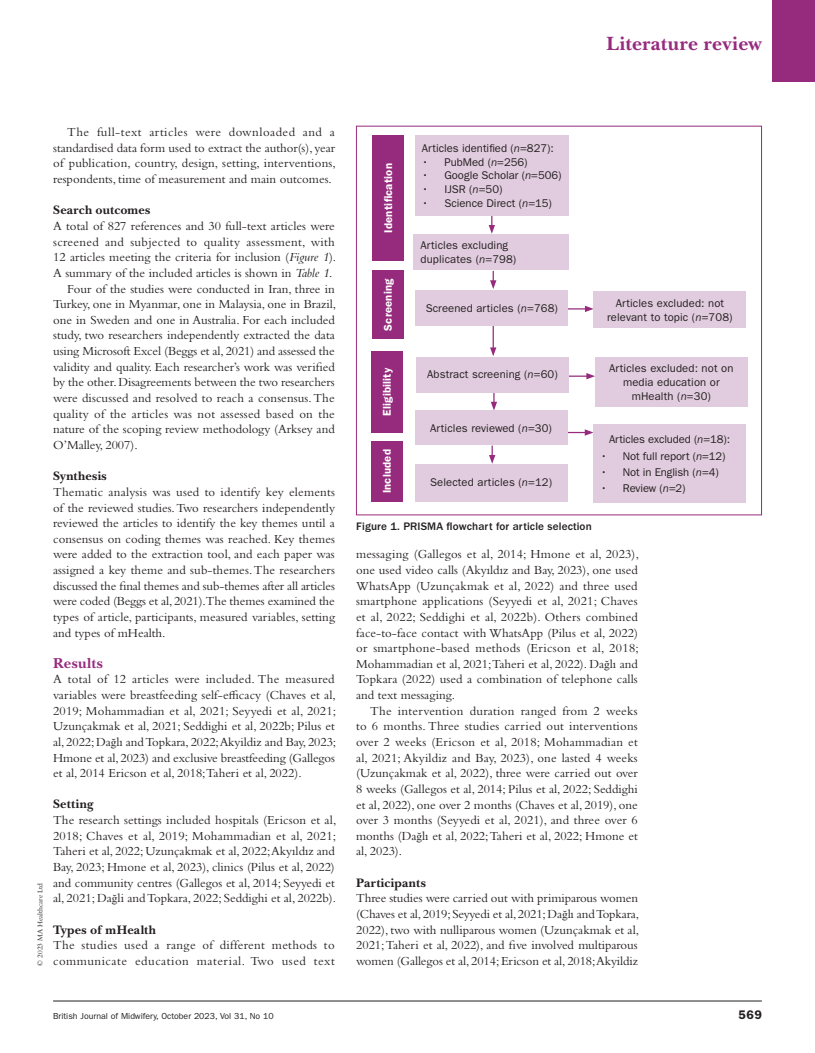
<style>
.page{position:relative;width:815px;height:1053px;background:#fff}
.page>*{position:absolute;margin:0;border:0;box-sizing:border-box;transform-origin:0 0}
.t1{font:700 20px "New Baskerville Std";letter-spacing:.015em;color:#962b7d}
.t2{font:700 15px "New Baskerville Std";letter-spacing:.025em;color:#962b7d}
.t3{font:12.75px/15.6px "Bembo Std";color:#231f20;text-align:justify}
.t4{font:12.75px/15.6px "Bembo Std";letter-spacing:.03em;color:#231f20}
.t5{font:700 12.75px "New Baskerville Std";letter-spacing:.02em;color:#231f20}
.t6{font:12.75px "Bembo Std";letter-spacing:.025em;color:#231f20}
.t7{font:600 12.5px "ITC Franklin Gothic Std";color:#231f20}
.t8{font:11.25px/13.8px "ITC Franklin Gothic Std";letter-spacing:.01em;color:#231f20;text-align:center}
.t9{font:11.25px "ITC Franklin Gothic Std";letter-spacing:-.01em;color:#231f20}
.t10{font:500 11.25px "ITC Franklin Gothic Std";letter-spacing:.01em;color:#231f20}
.t11{font:600 11.25px "ITC Franklin Gothic Std";letter-spacing:.02em;color:#fff}
.t12{font:8.75px "ITC Franklin Gothic Std";color:#231f20}
.t13{font:7.5px "Bembo Std";color:#231f20}
.s1{font-style:italic}
.s2{font-family:"Times New Roman";font-size:11.25px}
</style>
<div class="page">
<hr style="left:53px;top:1000px;width:709px;height:1px;background:#231f20">
<div style="left:772px;top:0;width:43px;height:81px;background:#962b7d"></div>
<div style="left:356px;top:126px;width:406px;height:389px;border:1px solid #962b7d"></div>
<svg style="left:489px;top:215px;width:6px;height:19px"></svg>
<svg style="left:490px;top:271px;width:6px;height:18px"></svg>
<svg style="left:489px;top:445px;width:6px;height:18px"></svg>
<svg style="left:490px;top:325px;width:6px;height:31px"></svg>
<svg style="left:491px;top:392px;width:6px;height:18px"></svg>
<svg style="left:568px;top:306px;width:26px;height:6px"></svg>
<svg style="left:569px;top:373px;width:26px;height:6px"></svg>
<svg style="left:567px;top:429px;width:26px;height:6px"></svg>
<div style="left:415px;top:135px;width:154px;height:80px;background:#e1cbde"></div>
<div style="left:416px;top:290px;width:152px;height:35px;background:#e1cbde"></div>
<div style="left:416px;top:356px;width:153px;height:36px;background:#e1cbde"></div>
<div style="left:415px;top:410px;width:152px;height:35px;background:#e1cbde"></div>
<div style="left:415px;top:463px;width:152px;height:38px;background:#e1cbde"></div>
<div style="left:413px;top:234px;width:156px;height:35px;background:#e1cbde"></div>
<div style="left:594px;top:292px;width:152px;height:36px;background:#e1cbde"></div>
<div style="left:595px;top:357px;width:152px;height:50px;background:#e1cbde"></div>
<div style="left:593px;top:424px;width:153px;height:79px;background:#e1cbde"></div>
<div style="left:373px;top:135px;width:31px;height:125px;background:#962b7d"></div>
<div style="left:371px;top:441px;width:32px;height:60px;background:#962b7d"></div>
<div style="left:372px;top:270px;width:32px;height:68px;background:#962b7d"></div>
<div style="left:371px;top:351px;width:32px;height:81px;background:#962b7d"></div>
<h1 class="t1" style="left:606px;top:31px;width:157px">Literature review</h1>
<p class="t13" style="left:36px;top:965px;width:84px;rotate:-90deg">© 2023 MA Healthcare Ltd</p>
<p class="t3" style="left:53px;top:124px;width:284px;text-indent:14px">The full-text articles were downloaded and a standardised data form used to extract the author(s), year of publication, country, design, setting, interventions, respondents, time of measurement and main outcomes.</p>
<p class="t5" style="left:53px;top:203px;width:99px">Search outcomes</p>
<p class="t3" style="left:53px;top:218px;width:283px">A total of 827 references and 30 full-text articles were</p>
<p class="t6" style="left:53px;top:234px;width:283px">screened and subjected to quality assessment, with</p>
<p class="t3" style="left:53px;top:249px;width:285px">12 articles meeting the criteria for inclusion (<span class="s1">Figure 1</span>).</p>
<p class="t3" style="left:53px;top:265px;width:281px">A summary of the included articles is shown in <span class="s1">Table 1</span>.</p>
<p class="t3" style="left:67px;top:280px;width:269px">Four of the studies were conducted in Iran, three in</p>
<p class="t3" style="left:53px;top:296px;width:284px">Turkey, one in Myanmar, one in Malaysia, one in Brazil,</p>
<p class="t3" style="left:53px;top:312px;width:283px">one in Sweden and one in Australia. For each included</p>
<p class="t3" style="left:53px;top:327px;width:283px">study, two researchers independently extracted the data</p>
<p class="t3" style="left:53px;top:343px;width:283px">using Microsoft Excel (Beggs et al, 2021) and assessed the</p>
<p class="t3" style="left:53px;top:358px;width:283px">validity and quality. Each researcher’s work was verified</p>
<p class="t3" style="left:53px;top:374px;width:283px">by the other. Disagreements between the two researchers</p>
<p class="t3" style="left:53px;top:390px;width:283px">were discussed and resolved to reach a consensus. The</p>
<p class="t3" style="left:53px;top:405px;width:283px">quality of the articles was not assessed based on the</p>
<p class="t3" style="left:53px;top:421px;width:283px">nature of the scoping review methodology (Arksey and</p>
<p class="t3" style="left:53px;top:437px;width:86px">O’Malley, 2007).</p>
<p class="t5" style="left:53px;top:468px;width:55px">Synthesis</p>
<p class="t3" style="left:53px;top:484px;width:283px">Thematic analysis was used to identify key elements of the reviewed studies. Two researchers independently reviewed the articles to identify the key themes until a consensus on coding themes was reached. Key themes were added to the extraction tool, and each paper was assigned a key theme and sub-themes. The researchers discussed the final themes and sub-themes after all articles were coded (Beggs et al, 2021).The themes examined the types of article, participants, measured variables, setting and types of mHealth.</p>
<p class="t2" style="left:53px;top:654px;width:51px">Results</p>
<p class="t3" style="left:53px;top:671px;width:285px;text-align:left">A total of 12 articles were included. The measured variables were breastfeeding self-efficacy (Chaves et al, 2019; Mohammadian et al, 2021; Seyyedi et al, 2021; Uzunçakmak et al, 2021; Seddighi et al, 2022b; Pilus et al, 2022; Da<span class="s2">ğ</span>lı and Topkara, 2022;Akyildiz and Bay, 2023; Hmone et al, 2023) and exclusive breastfeeding (Gallegos et al, 2014 Ericson et al, 2018;Taheri et al, 2022).</p>
<p class="t5" style="left:53px;top:796px;width:42px">Setting</p>
<p class="t3" style="left:53px;top:812px;width:285px">The research settings included hospitals (Ericson et al, 2018; Chaves et al, 2019; Mohammadian et al, 2021; Taheri et al, 2022; Uzunçakmak et al, 2022; Akyıldız and Bay, 2023; Hmone et al, 2023), clinics (Pilus et al, 2022) and community centres (Gallegos et al, 2014; Seyyedi et al, 2021; Da<span class="s2">ğ</span>li and Topkara, 2022; Seddighi et al, 2022b).</p>
<p class="t5" style="left:53px;top:921px;width:104px">Types of mHealth</p>
<p class="t4" style="left:53px;top:937px;width:283px">The studies used a range of different methods to communicate education material. Two used text</p>
<p class="t11" style="left:382px;top:233px;width:71px;rotate:-90deg">Identification</p>
<p class="t11" style="left:381px;top:330px;width:53px;rotate:-90deg">Screening</p>
<p class="t11" style="left:380px;top:416px;width:50px;rotate:-90deg">Eligibility</p>
<p class="t11" style="left:380px;top:493px;width:46px;rotate:-90deg">Included</p>
<p class="t8" style="left:422px;top:141px;width:133px">Articles identified (<span class="s1">n</span>=827):</p>
<p class="t8" style="left:422px;top:155px;width:107px">• PubMed (<span class="s1">n</span>=256)</p>
<p class="t8" style="left:422px;top:169px;width:141px">• Google Scholar (<span class="s1">n</span>=506)</p>
<p class="t8" style="left:422px;top:182px;width:82px">• IJSR (<span class="s1">n</span>=50)</p>
<p class="t8" style="left:422px;top:196px;width:132px">• Science Direct (<span class="s1">n</span>=15)</p>
<p class="t8" style="left:420px;top:238px;width:97px;text-align:left">Articles excluding duplicates (<span class="s1">n</span>=798)</p>
<p class="t8" style="left:426px;top:301px;width:134px">Screened articles (<span class="s1">n</span>=768)</p>
<p class="t8" style="left:427px;top:368px;width:132px">Abstract screening (<span class="s1">n</span>=60)</p>
<p class="t8" style="left:430px;top:421px;width:123px">Articles reviewed (<span class="s1">n</span>=30)</p>
<p class="t8" style="left:430px;top:476px;width:124px">Selected articles (<span class="s1">n</span>=12)</p>
<p class="t10" style="left:356px;top:520px;width:237px">Figure 1. PRISMA flowchart for article selection</p>
<p class="t8" style="left:607px;top:296px;width:127px">Articles excluded: not relevant to topic (<span class="s1">n</span>=708)</p>
<p class="t8" style="left:609px;top:361px;width:126px">Articles excluded: not on media education or mHealth (<span class="s1">n</span>=30)</p>
<p class="t9" style="left:609px;top:433px;width:123px">Articles excluded (<span class="s1">n</span>=18):</p>
<p class="t9" style="left:600px;top:449px;width:127px">• Not full report (<span class="s1">n</span>=12)</p>
<p class="t9" style="left:600px;top:465px;width:120px">• Not in English (<span class="s1">n</span>=4)</p>
<p class="t8" style="left:600px;top:481px;width:87px">• Review (<span class="s1">n</span>=2)</p>
<p class="t3" style="left:356px;top:546px;width:284px">messaging (Gallegos et al, 2014; Hmone et al, 2023), one used video calls (Akyıldız and Bay, 2023), one used WhatsApp (Uzunçakmak et al, 2022) and three used smartphone applications (Seyyedi et al, 2021; Chaves et al, 2022; Seddighi et al, 2022b). Others combined face-to-face contact with WhatsApp (Pilus et al, 2022) or smartphone-based methods (Ericson et al, 2018; Mohammadian et al, 2021;Taheri et al, 2022). Da<span class="s2">ğ</span>lı and Topkara (2022) used a combination of telephone calls and text messaging.</p>
<p class="t3" style="left:356px;top:702px;width:283px;text-indent:14px">The intervention duration ranged from 2 weeks to 6 months. Three studies carried out interventions over 2 weeks (Ericson et al, 2018; Mohammadian et al, 2021; Akyildiz and Bay, 2023), one lasted 4 weeks (Uzunçakmak et al, 2022), three were carried out over 8 weeks (Gallegos et al, 2014; Pilus et al, 2022; Seddighi et al, 2022), one over 2 months (Chaves et al, 2019), one over 3 months (Seyyedi et al, 2021), and three over 6 months (Da<span class="s2">ğ</span>lı et al, 2022; Taheri et al, 2022; Hmone et al, 2023).</p>
<p class="t5" style="left:356px;top:875px;width:71px">Participants</p>
<p class="t3" style="left:356px;top:890px;width:284px">Three studies were carried out with primiparous women (Chaves et al, 2019; Seyyedi et al, 2021; Da<span class="s2">ğ</span>lı and Topkara, 2022), two with nulliparous women (Uzunçakmak et al, 2021; Taheri et al, 2022), and five involved multiparous women (Gallegos et al, 2014; Ericson et al, 2018;Akyildiz</p>
<p class="t12" style="left:53px;top:1010px;width:222px">British Journal of Midwifery, October 2023, Vol 31, No 10</p>
<p class="t7" style="left:738px;top:1007px;width:25px">569</p>
</div>
